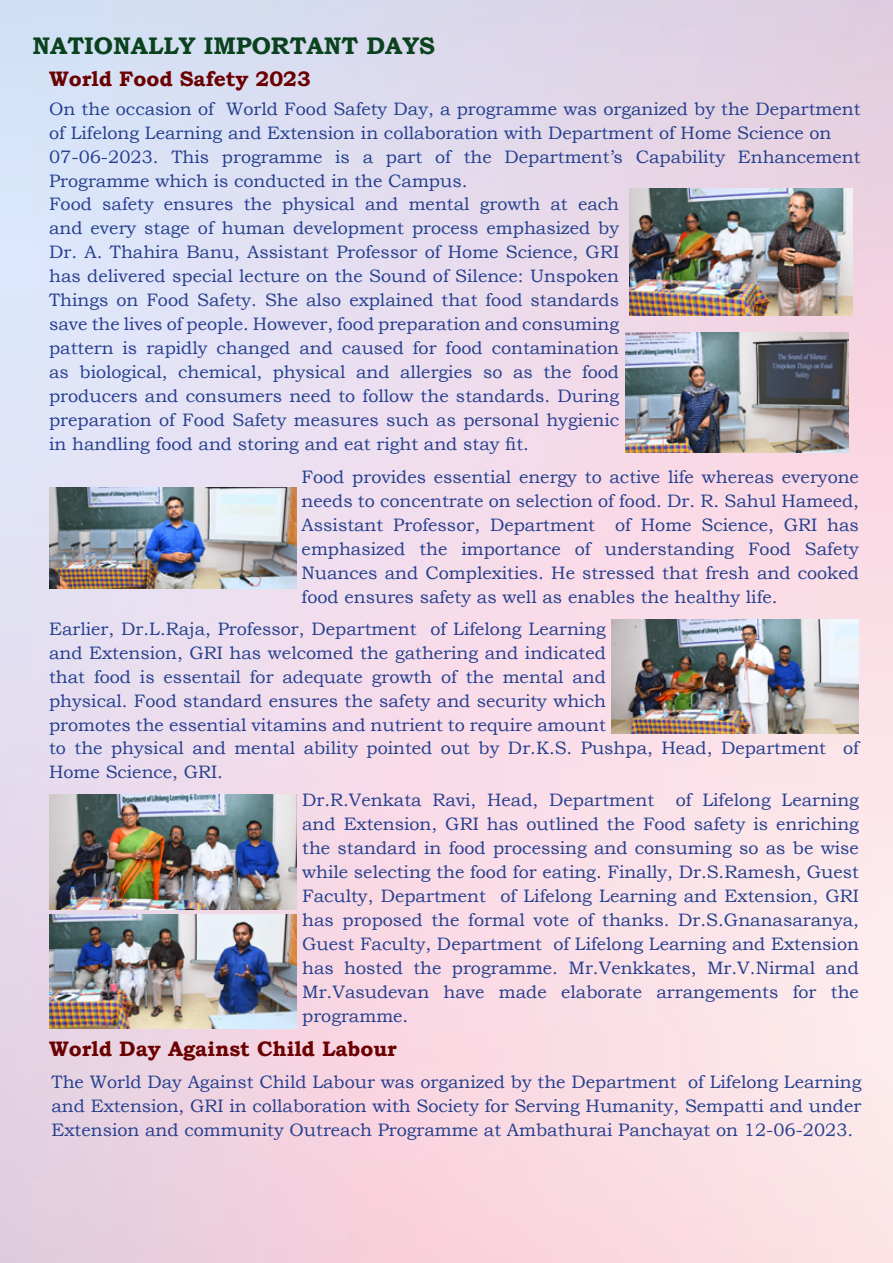
<style>
.page{position:relative;width:893px;height:1263px;background:#fff}
.page>*{position:absolute;margin:0;border:0;box-sizing:border-box;transform-origin:0 0}
.t1{font:700 24px "Bookman Old Style";color:#09421d}
.t2{font:700 21px "Bookman Old Style";color:#6b0000}
.t3{font:18px/24px "Bookman Old Style";color:#253f8e;text-align:justify}
</style>
<div class="page">
<img style="left:0;top:0;width:893px;height:1263px">
<img style="left:626px;top:332px;width:222px;height:121px">
<img style="left:630px;top:189px;width:222px;height:126px">
<img style="left:49px;top:488px;width:247px;height:100px">
<img style="left:612px;top:619px;width:247px;height:115px">
<img style="left:49px;top:795px;width:247px;height:114px">
<img style="left:49px;top:914px;width:247px;height:114px">
<p class="t1" style="left:32px;top:29px;width:404px">NATIONALLY IMPORTANT DAYS</p>
<p class="t2" style="left:49px;top:63px;width:263px">World Food Safety 2023</p>
<p class="t3" style="left:49px;top:97px;width:813px">On the occasion of World Food Safety Day, a programme was organized by the Department of Lifelong Learning and Extension in collaboration with Department of Home Science on</p>
<p class="t3" style="left:49px;top:145px;width:813px">07-06-2023. This programme is a part of the Department’s Capability Enhancement<br>Programme which is conducted in the Campus.</p>
<p class="t3" style="left:49px;top:192px;width:571px">Food safety ensures the physical and mental growth at each and every stage of human development process emphasized by Dr. A. Thahira Banu, Assistant Professor of Home Science, GRI has delivered special lecture on the Sound of Silence: Unspoken Things on Food Safety. She also explained that food standards save the lives of people. However, food preparation and consuming pattern is rapidly changed and caused for food contamination as biological, chemical, physical and allergies so as the food producers and consumers need to follow the standards. During preparation of Food Safety measures such as personal hygienic in handling food and storing and eat right and stay fit.</p>
<p class="t3" style="left:302px;top:465px;width:559px">Food provides essential energy to active life whereas everyone needs to concentrate on selection of food. Dr. R. Sahul Hameed, Assistant Professor, Department of Home Science, GRI has emphasized the importance of understanding Food Safety Nuances and Complexities. He stressed that fresh and cooked food ensures safety as well as enables the healthy life.</p>
<p class="t3" style="left:49px;top:617px;width:558px">Earlier, Dr.L.Raja, Professor, Department of Lifelong Learning and Extension, GRI has welcomed the gathering and indicated that food is essentail for adequate growth of the mental and physical. Food standard ensures the safety and security which promotes the essential vitamins and nutrient to require amount</p>
<p class="t3" style="left:49px;top:736px;width:811px">to the physical and mental ability pointed out by Dr.K.S. Pushpa, Head, Department of<br>Home Science, GRI.</p>
<p class="t3" style="left:302px;top:788px;width:558px">Dr.R.Venkata Ravi, Head, Department of Lifelong Learning and Extension, GRI has outlined the Food safety is enriching the standard in food processing and consuming so as be wise while selecting the food for eating. Finally, Dr.S.Ramesh, Guest Faculty, Department of Lifelong Learning and Extension, GRI has proposed the formal vote of thanks. Dr.S.Gnanasaranya, Guest Faculty, Department of Lifelong Learning and Extension has hosted the programme. Mr.Venkkates, Mr.V.Nirmal and Mr.Vasudevan have made elaborate arrangements for the programme.</p>
<p class="t2" style="left:49px;top:1034px;width:349px">World Day Against Child Labour</p>
<p class="t3" style="left:52px;top:1070px;width:811px">The World Day Against Child Labour was organized by the Department of Lifelong Learning and Extension, GRI in collaboration with Society for Serving Humanity, Sempatti and under Extension and community Outreach Programme at Ambathurai Panchayat on 12-06-2023.</p>
</div>
